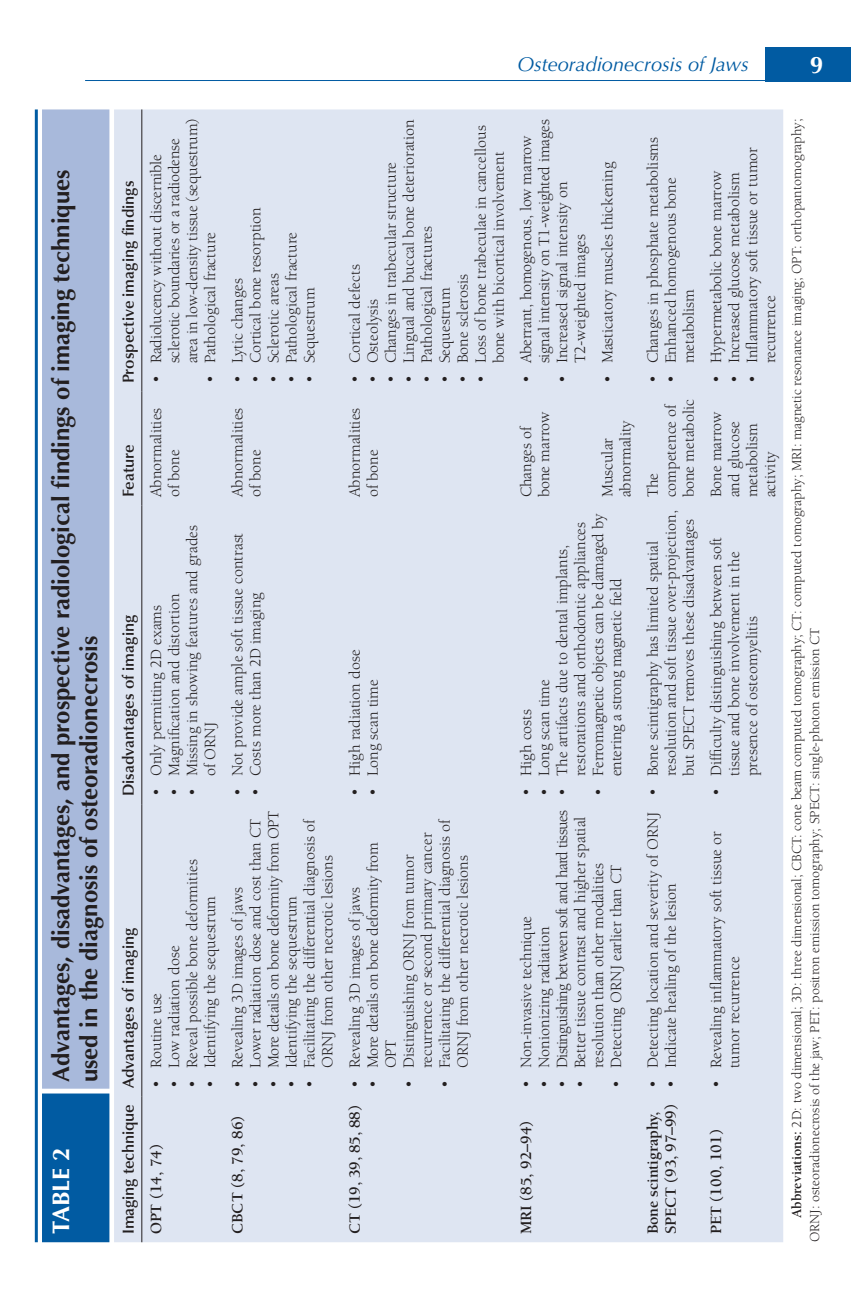
<style>
.page{position:relative;width:851px;height:1304px;background:#fff}
.page>*{position:absolute;margin:0;border:0;box-sizing:border-box;transform-origin:0 0}
.t1{font:700 24px/28px "Optima LT Std";color:#231f20}
.t2{font:700 24px "Optima LT Std";color:#fff}
.t3{font:italic 20px "Optima LT Std";color:#015ba2}
.t4{font:16px/18px "Berkeley Std";color:#231f20}
.t5{font:600 16px "Optima LT Std";color:#231f20}
.t6{font:700 16px/18px "Berkeley Std";letter-spacing:-.01em;color:#231f20}
.t7{font:16px/18px "Berkeley Std";letter-spacing:-.02em;color:#231f20}
.t8{font:16px "Berkeley Std";letter-spacing:-.04em;color:#231f20}
.t9{font:14px/18px "Berkeley Std";color:#231f20}
.s1{font-weight:700}
</style>
<div class="page">
<div style="left:765px;top:47px;width:85px;height:34px;background:#015ba2"></div>
<hr style="left:85px;top:80px;width:765px;height:1px;background:#015ba2">
<div style="left:114px;top:109px;width:669px;height:1133px;background:#dee5f2"></div>
<hr style="left:141px;top:1096px;width:1px;height:146px;background:#231f20">
<hr style="left:141px;top:804px;width:1px;height:292px;background:#231f20">
<hr style="left:141px;top:505px;width:1px;height:299px;background:#231f20">
<hr style="left:141px;top:391px;width:1px;height:114px;background:#231f20">
<hr style="left:141px;top:109px;width:1px;height:282px;background:#231f20">
<div style="left:42px;top:1093px;width:67px;height:149px;background:#015ba2"></div>
<div style="left:42px;top:109px;width:67px;height:980px;background:#a8b9db"></div>
<hr style="left:35px;top:109px;width:3px;height:1133px;background:#015ba2">
<h1 class="t1" style="left:47px;top:1082px;width:914px;rotate:-90deg">Advantages, disadvantages, and prospective radiological findings of imaging techniques used in the diagnosis of osteoradionecrosis</h1>
<h1 class="t2" style="left:47px;top:1234px;width:88px;rotate:-90deg">TABLE 2</h1>
<p class="t3" style="left:517px;top:53px;width:233px">Osteoradionecrosis of Jaws</p>
<h1 class="t2" style="left:810px;top:51px;width:15px">9</h1>
<p class="t5" style="left:119px;top:383px;width:204px;rotate:-90deg">Prospective imaging findings</p>
<p class="t5" style="left:119px;top:497px;width:55px;rotate:-90deg">Feature</p>
<p class="t5" style="left:119px;top:796px;width:183px;rotate:-90deg">Disadvantages of imaging</p>
<p class="t4" style="left:147px;top:363px;width:246px;text-indent:-20px;rotate:-90deg">• Radiolucency without discernible sclerotic boundaries or a radiodense area in low-density tissue (sequestrum)</p>
<p class="t4" style="left:201px;top:383px;width:153px;rotate:-90deg">• Pathological fracture</p>
<p class="t4" style="left:147px;top:497px;width:91px;rotate:-90deg">Abnormalities of bone</p>
<p class="t4" style="left:183px;top:776px;width:253px;text-indent:-20px;rotate:-90deg">• Missing in showing features and grades of ORNJ</p>
<p class="t4" style="left:147px;top:796px;width:193px;rotate:-90deg">• Only permitting 2D exams</p>
<p class="t4" style="left:165px;top:796px;width:204px;rotate:-90deg">• Magnification and distortion</p>
<p class="t5" style="left:119px;top:1234px;width:308px;rotate:-90deg">Imaging technique Advantages of imaging</p>
<p class="t4" style="left:183px;top:1088px;width:231px;rotate:-90deg">• Reveal possible bone deformities</p>
<p class="t4" style="left:201px;top:1088px;width:194px;rotate:-90deg">• Identifying the sequestrum</p>
<p class="t4" style="left:165px;top:1088px;width:144px;rotate:-90deg">• Low radiation dose</p>
<p class="t4" style="left:147px;top:1088px;width:97px;rotate:-90deg">• Routine use</p>
<p class="t6" style="left:147px;top:1234px;width:91px;rotate:-90deg">OPT (14, 74)</p>
<p class="t4" style="left:247px;top:383px;width:178px;rotate:-90deg">• Cortical bone resorption</p>
<p class="t4" style="left:283px;top:383px;width:153px;rotate:-90deg">• Pathological fracture</p>
<p class="t4" style="left:265px;top:383px;width:112px;rotate:-90deg">• Sclerotic areas</p>
<p class="t4" style="left:229px;top:383px;width:107px;rotate:-90deg">• Lytic changes</p>
<p class="t4" style="left:301px;top:383px;width:97px;rotate:-90deg">• Sequestrum</p>
<p class="t4" style="left:229px;top:497px;width:91px;rotate:-90deg">Abnormalities of bone</p>
<p class="t4" style="left:229px;top:796px;width:265px;rotate:-90deg">• Not provide ample soft tissue contrast</p>
<p class="t4" style="left:247px;top:796px;width:205px;rotate:-90deg">• Costs more than 2D imaging</p>
<p class="t4" style="left:247px;top:1088px;width:271px;rotate:-90deg">• Lower radiation dose and cost than CT</p>
<p class="t7" style="left:265px;top:1088px;width:279px;rotate:-90deg">• More details on bone deformity from OPT</p>
<p class="t4" style="left:301px;top:1068px;width:251px;text-indent:-20px;rotate:-90deg">• Facilitating the differential diagnosis of<br>ORNJ from other necrotic lesions</p>
<p class="t4" style="left:229px;top:1088px;width:203px;rotate:-90deg">• Revealing 3D images of jaws</p>
<p class="t4" style="left:283px;top:1088px;width:194px;rotate:-90deg">• Identifying the sequestrum</p>
<p class="t6" style="left:229px;top:1234px;width:120px;rotate:-90deg">CBCT (8, 79, 86)</p>
<p class="t4" style="left:400px;top:383px;width:266px;rotate:-90deg">• Lingual and buccal bone deterioration</p>
<p class="t4" style="left:472px;top:383px;width:259px;text-align:center;rotate:-90deg">• Loss of bone trabeculae in cancellous bone with bicortical involvement</p>
<p class="t4" style="left:382px;top:383px;width:223px;rotate:-90deg">• Changes in trabecular structure</p>
<p class="t4" style="left:418px;top:383px;width:159px;rotate:-90deg">• Pathological fractures</p>
<p class="t4" style="left:346px;top:383px;width:120px;rotate:-90deg">• Cortical defects</p>
<p class="t4" style="left:454px;top:383px;width:111px;rotate:-90deg">• Bone sclerosis</p>
<p class="t4" style="left:436px;top:383px;width:97px;rotate:-90deg">• Sequestrum</p>
<p class="t4" style="left:364px;top:383px;width:86px;rotate:-90deg">• Osteolysis</p>
<p class="t4" style="left:346px;top:497px;width:91px;rotate:-90deg">Abnormalities of bone</p>
<p class="t4" style="left:346px;top:796px;width:148px;rotate:-90deg">• High radiation dose</p>
<p class="t4" style="left:364px;top:796px;width:119px;rotate:-90deg">• Long scan time</p>
<p class="t4" style="left:436px;top:1068px;width:251px;text-indent:-20px;rotate:-90deg">• Facilitating the differential diagnosis of<br>ORNJ from other necrotic lesions</p>
<p class="t7" style="left:364px;top:1068px;width:227px;text-indent:-20px;rotate:-90deg">• More details on bone deformity from<br>OPT</p>
<p class="t4" style="left:400px;top:1068px;width:237px;text-indent:-20px;rotate:-90deg">• Distinguishing ORNJ from tumor recurrence or second primary cancer</p>
<p class="t4" style="left:346px;top:1234px;width:349px;rotate:-90deg"><span class="s1">CT (19, 39, 85, 88)</span> • Revealing 3D images of jaws</p>
<p class="t4" style="left:517px;top:363px;width:246px;text-indent:-20px;rotate:-90deg">• Aberrant, homogenous, low marrow signal intensity on T1-weighted images</p>
<p class="t4" style="left:553px;top:363px;width:184px;text-indent:-20px;rotate:-90deg">• Increased signal intensity on<br>T2-weighted images</p>
<p class="t4" style="left:598px;top:383px;width:223px;rotate:-90deg">• Masticatory muscles thickening</p>
<p class="t4" style="left:517px;top:497px;width:87px;rotate:-90deg">Changes of bone marrow</p>
<p class="t4" style="left:598px;top:497px;width:79px;rotate:-90deg">Muscular abnormality</p>
<p class="t4" style="left:553px;top:776px;width:256px;text-indent:-20px;rotate:-90deg">• The artifacts due to dental implants, restorations and orthodontic appliances</p>
<p class="t4" style="left:589px;top:776px;width:264px;text-indent:-20px;rotate:-90deg">• Ferromagnetic objects can be damaged by entering a strong magnetic field</p>
<p class="t4" style="left:535px;top:796px;width:119px;rotate:-90deg">• Long scan time</p>
<p class="t4" style="left:517px;top:796px;width:89px;rotate:-90deg">• High costs</p>
<p class="t8" style="left:553px;top:1088px;width:280px;rotate:-90deg">• Distinguishing between soft and hard tissues</p>
<p class="t4" style="left:571px;top:1068px;width:253px;text-indent:-20px;rotate:-90deg">• Better tissue contrast and higher spatial resolution than other modalities</p>
<p class="t4" style="left:607px;top:1088px;width:225px;rotate:-90deg">• Detecting ORNJ earlier than CT</p>
<p class="t4" style="left:517px;top:1088px;width:174px;rotate:-90deg">• Non-invasive technique</p>
<p class="t4" style="left:535px;top:1088px;width:163px;rotate:-90deg">• Nonionizing radiation</p>
<p class="t6" style="left:517px;top:1234px;width:115px;rotate:-90deg">MRI (85, 92–94)</p>
<p class="t4" style="left:644px;top:383px;width:248px;rotate:-90deg">• Changes in phosphate metabolisms</p>
<p class="t4" style="left:662px;top:363px;width:188px;text-indent:-20px;rotate:-90deg">• Enhanced homogenous bone metabolism</p>
<p class="t4" style="left:644px;top:497px;width:100px;rotate:-90deg">The competence of bone metabolic</p>
<p class="t4" style="left:644px;top:776px;width:267px;text-indent:-20px;rotate:-90deg">• Bone scintigraphy has limited spatial resolution and soft tissue over-projection, but SPECT removes these disadvantages</p>
<p class="t4" style="left:644px;top:1088px;width:279px;rotate:-90deg">• Detecting location and severity of ORNJ</p>
<p class="t4" style="left:662px;top:1088px;width:206px;rotate:-90deg">• Indicate healing of the lesion</p>
<p class="t6" style="left:644px;top:1234px;width:132px;rotate:-90deg">Bone scintigraphy,<br>SPECT (93, 97–99)</p>
<p class="t4" style="left:743px;top:363px;width:218px;text-indent:-20px;rotate:-90deg">• Inflammatory soft tissue or tumor recurrence</p>
<p class="t4" style="left:707px;top:383px;width:214px;rotate:-90deg">• Hypermetabolic bone marrow</p>
<p class="t4" style="left:725px;top:383px;width:213px;rotate:-90deg">• Increased glucose metabolism</p>
<p class="t4" style="left:707px;top:497px;width:87px;rotate:-90deg">Bone marrow and glucose metabolism activity</p>
<p class="t4" style="left:707px;top:776px;width:241px;text-indent:-20px;rotate:-90deg">• Difficulty distinguishing between soft tissue and bone involvement in the presence of osteomyelitis</p>
<p class="t4" style="left:707px;top:1068px;width:239px;text-indent:-20px;rotate:-90deg">• Revealing inflammatory soft tissue or tumor recurrence</p>
<p class="t6" style="left:707px;top:1234px;width:106px;rotate:-90deg">PET (100, 101)</p>
<p class="t9" style="left:787px;top:1242px;width:1125px;text-indent:24px;rotate:-90deg"><span class="s1">Abbreviations:</span> 2D: two dimensional; 3D: three dimensional; CBCT: cone beam computed tomography; CT: computed tomography; MRI: magnetic resonance imaging; OPT: orthopantomography;<br>ORNJ: osteoradionecrosis of the jaw; PET: positron emission tomography; SPECT: single-photon emission CT</p>
</div>
